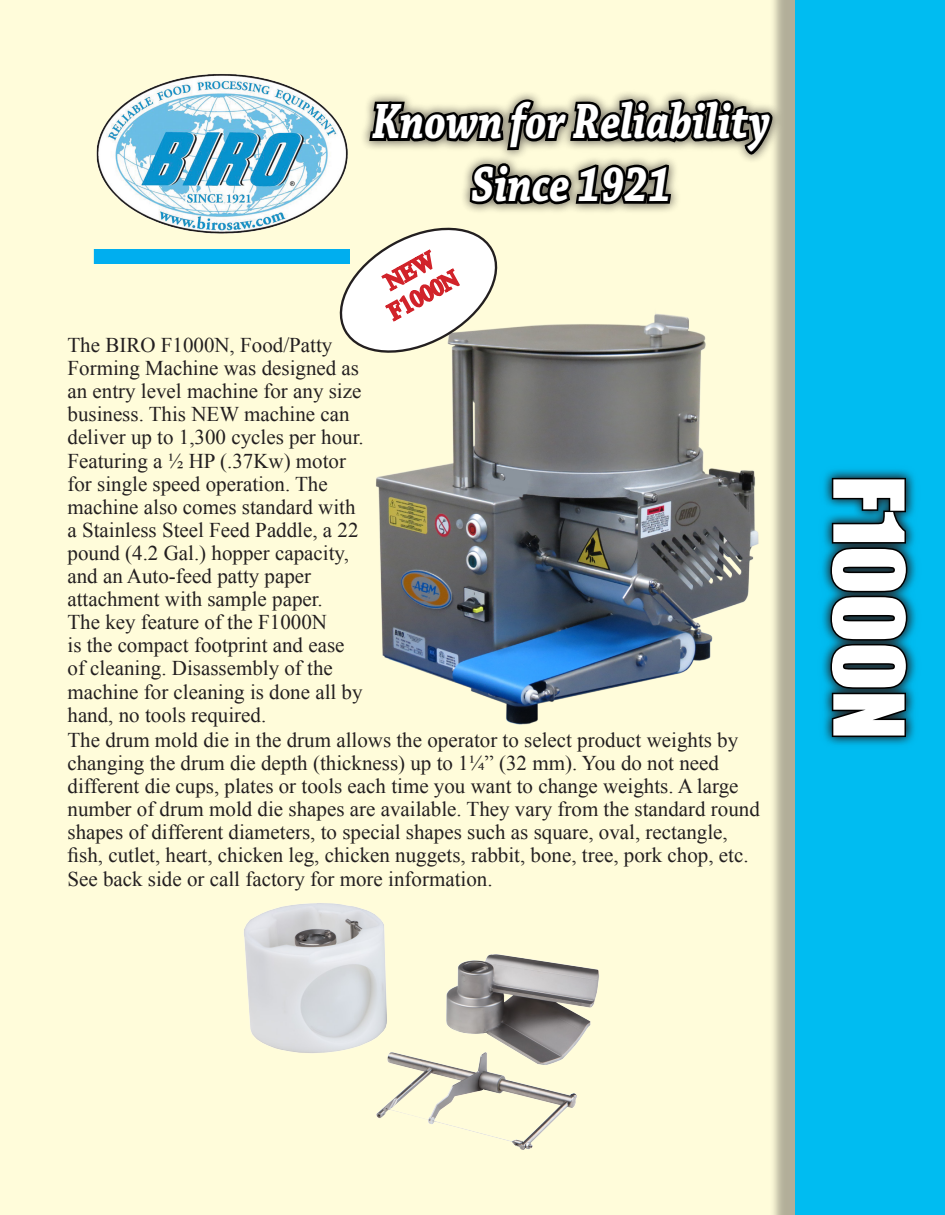
<style>
.page{position:relative;width:945px;height:1215px;background:#fffcda}
.page>*{position:absolute;margin:0;border:0;box-sizing:border-box;transform-origin:0 0}
.t1{font:90px "Impact";color:#fff}
.t2{font:italic 700 52.35px "Chaparral Pro";color:#fff;scale:.81 1}
.t3{font:21px/23.1px "Times New Roman";color:#231f20}
</style>
<div class="page">
<div style="left:770px;top:0;width:175px;height:1215px;background:#231f20;opacity:.35"></div>
<div style="left:796px;top:0;width:149px;height:1215px;background:#00bcf1"></div>
<div style="left:821px;top:468px;width:96px;height:279px;background:#231f20;opacity:.35"></div>
<svg style="left:829px;top:476px;width:80px;height:263px;background:#142e37"></svg>
<img style="left:93px;top:74px;width:238px;height:190px">
<div style="left:94px;top:249px;width:256px;height:15px;background:#00aeef"></div>
<img style="left:376px;top:359px;width:383px;height:366px">
<svg style="left:331px;top:37px;width:444px;height:322px"></svg>
<img style="left:244px;top:903px;width:355px;height:247px">
<p class="t2" style="left:372px;top:91px;width:493px">Known for Reliability</p>
<p class="t2" style="left:471px;top:154px;width:249px">Since 1921</p>
<p class="t3" style="left:68px;top:333px;width:298px">The BIRO F1000N, Food/Patty<br>Forming Machine was designed as an entry level machine for any size business. This NEW machine can deliver up to 1,300 cycles per hour.<br>Featuring a ½ HP (.37Kw) motor for single speed operation. The machine also comes standard with a Stainless Steel Feed Paddle, a 22 pound (4.2 Gal.) hopper capacity, and an Auto-feed patty paper attachment with sample paper.<br>The key feature of the F1000N<br>is the compact footprint and ease of cleaning. Disassembly of the machine for cleaning is done all by hand, no tools required.</p>
<p class="t3" style="left:68px;top:728px;width:694px">The drum mold die in the drum allows the operator to select product weights by changing the drum die depth (thickness) up to 1¼” (32 mm). You do not need different die cups, plates or tools each time you want to change weights. A large number of drum mold die shapes are available. They vary from the standard round shapes of different diameters, to special shapes such as square, oval, rectangle, fish, cutlet, heart, chicken leg, chicken nuggets, rabbit, bone, tree, pork chop, etc.<br>See back side or call factory for more information.</p>
<p class="t1" style="left:938px;top:476px;width:265px;rotate:90deg">F1000N</p>
</div>
